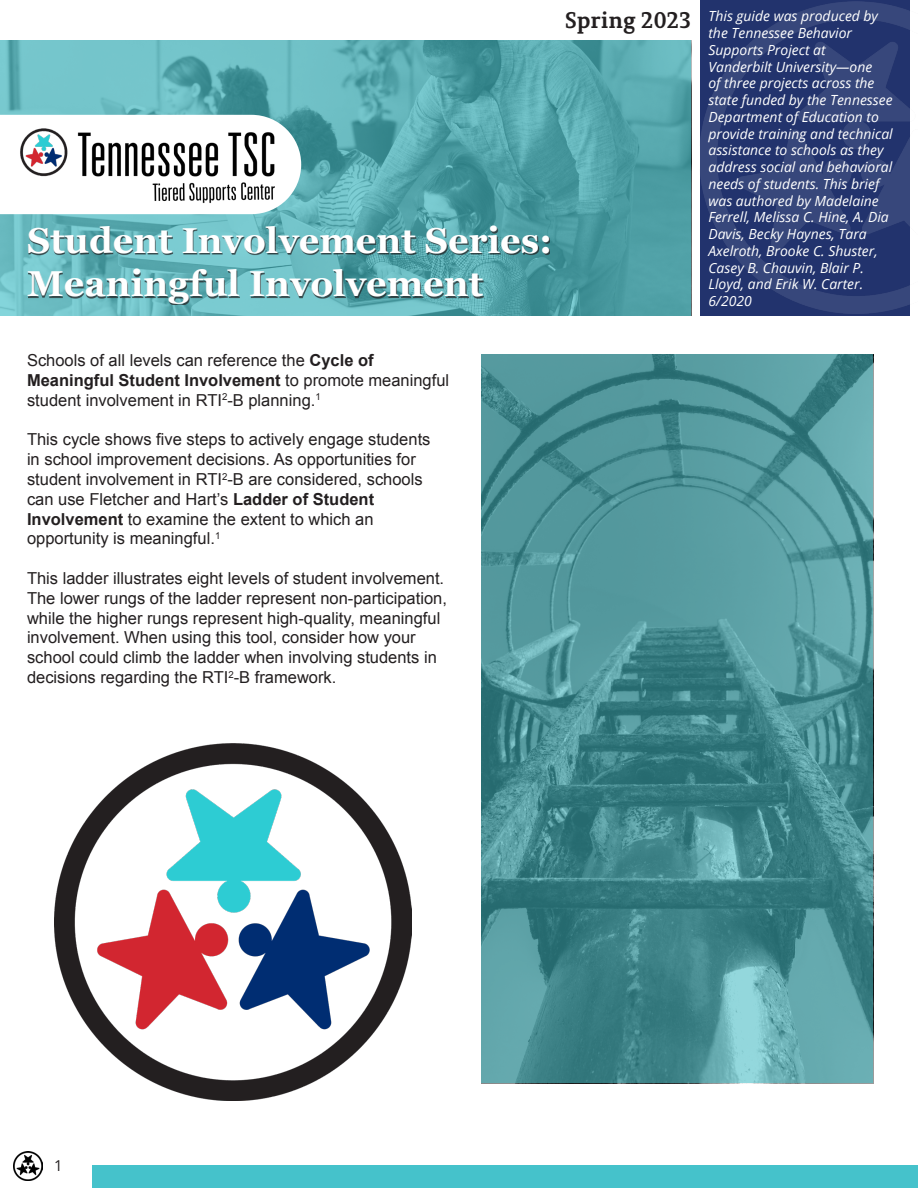
<style>
.page{position:relative;width:918px;height:1188px;background:#fff}
.page>*{position:absolute;margin:0;border:0;box-sizing:border-box;transform-origin:0 0}
.t1{font:700 36px "Georgia";color:#fff}
.t2{font:700 22.5px "Permian Slab Serif Typeface";color:#231f20}
.t3{font:16.5px/19.8px "Arial";color:#231f20}
.t4{font:15px "Open Sans";color:#231f20}
.t5{font:italic 13.95px "Open Sans";color:#fff}
.s1{font-weight:700}
</style>
<div class="page">
<img style="left:700px;top:2px;width:210px;height:312px">
<svg style="left:0;top:40px;width:691px;height:276px;background:#59aab0"></svg>
<svg style="left:0;top:115px;width:301px;height:99px"></svg>
<img style="left:0;top:104px;width:295px;height:107px">
<div style="left:28px;top:227px;width:522px;height:78px;background:#231f20;opacity:.73"></div>
<div style="left:93px;top:1166px;width:825px;height:22px;background:#45c2cb"></div>
<img style="left:14px;top:1151px;width:29px;height:29px">
<svg style="left:482px;top:354px;width:391px;height:729px;background:#4c9095"></svg>
<img style="left:54px;top:743px;width:358px;height:358px">
<p class="t2" style="left:565px;top:1px;width:128px">Spring 2023</p>
<p class="t1" style="left:27px;top:213px;width:527px">Student Involvement Series:</p>
<p class="t1" style="left:27px;top:256px;width:458px">Meaningful Involvement</p>
<p class="t5" style="left:708px;top:7px;width:171px">This guide was produced by</p>
<p class="t5" style="left:708px;top:24px;width:145px">the Tennessee Behavior</p>
<p class="t5" style="left:708px;top:40px;width:119px">Supports Project at</p>
<p class="t5" style="left:708px;top:57px;width:165px">Vanderbilt University—one</p>
<p class="t5" style="left:708px;top:74px;width:168px">of three projects across the</p>
<p class="t5" style="left:708px;top:91px;width:186px">state funded by the Tennessee</p>
<p class="t5" style="left:708px;top:107px;width:172px">Department of Education to</p>
<p class="t5" style="left:708px;top:124px;width:186px">provide training and technical</p>
<p class="t5" style="left:708px;top:141px;width:177px">assistance to schools as they</p>
<p class="t5" style="left:708px;top:157px;width:185px">address social and behavioral</p>
<p class="t5" style="left:708px;top:174px;width:172px">needs of students. This brief</p>
<p class="t5" style="left:708px;top:191px;width:172px">was authored by Madelaine</p>
<p class="t5" style="left:708px;top:208px;width:182px">Ferrell, Melissa C. Hine, A. Dia</p>
<p class="t5" style="left:708px;top:224px;width:160px">Davis, Becky Haynes, Tara</p>
<p class="t5" style="left:708px;top:241px;width:171px">Axelroth, Brooke C. Shuster,</p>
<p class="t5" style="left:708px;top:258px;width:157px">Casey B. Chauvin, Blair P.</p>
<p class="t5" style="left:708px;top:275px;width:156px">Lloyd, and Erik W. Carter.</p>
<p class="t5" style="left:708px;top:291px;width:45px">6/2020</p>
<p class="t3" style="left:27px;top:351px;width:424px">Schools of all levels can reference the <span class="s1">Cycle of<br>Meaningful Student Involvement</span> to promote meaningful student involvement in RTI<sup>2</sup>-B planning.<sup>1</sup></p>
<p class="t3" style="left:27px;top:430px;width:405px">This cycle shows five steps to actively engage students in school improvement decisions. As opportunities for student involvement in RTI<sup>2</sup>-B are considered, schools can use Fletcher and Hart’s <span class="s1">Ladder of Student Involvement</span> to examine the extent to which an opportunity is meaningful.<sup>1</sup></p>
<p class="t3" style="left:27px;top:569px;width:422px">This ladder illustrates eight levels of student involvement.<br>The lower rungs of the ladder represent non-participation, while the higher rungs represent high-quality, meaningful involvement. When using this tool, consider how your school could climb the ladder when involving students in decisions regarding the RTI<sup>2</sup>-B framework.</p>
<p class="t4" style="left:54px;top:1155px;width:10px">1</p>
</div>
